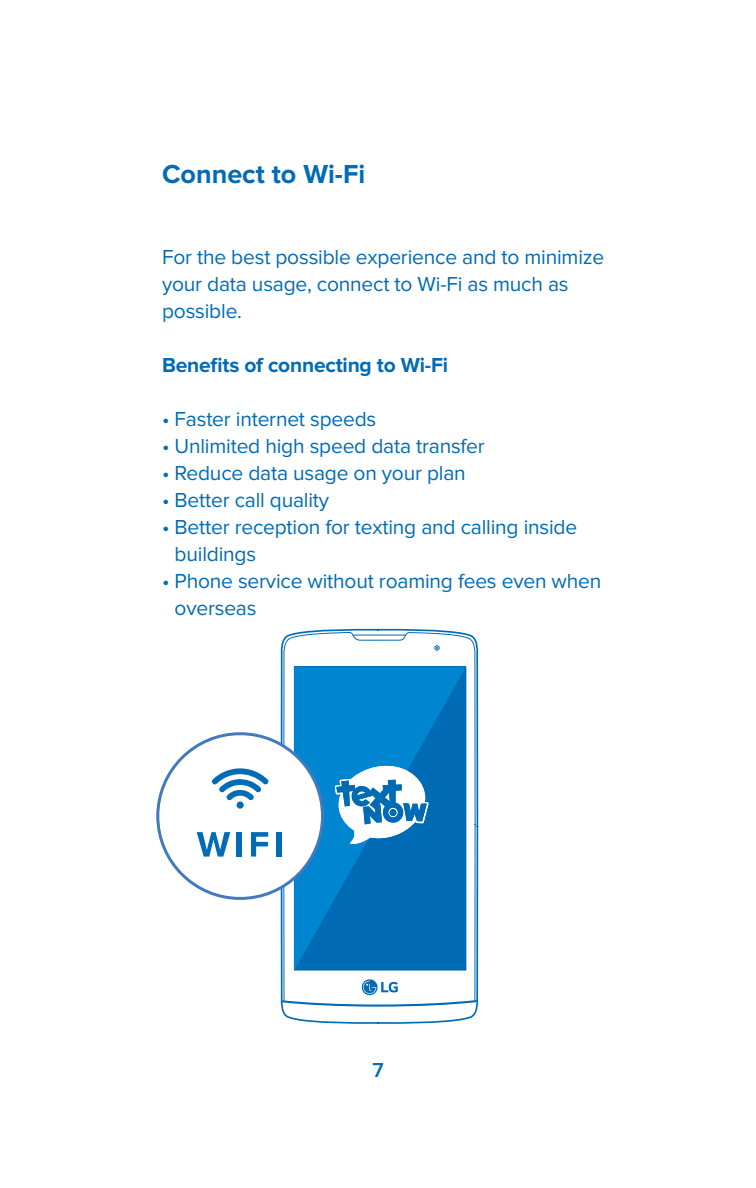
<style>
.page{position:relative;width:756px;height:1188px;background:#fff}
.page>*{position:absolute;margin:0;border:0;box-sizing:border-box;transform-origin:0 0}
.t1{font:700 27px "Proxima Nova";color:#006bb6}
.t2{font:21px/27px "Proxima Nova";letter-spacing:-.01em;color:#006bb6}
.t3{font:700 21px "Proxima Nova";letter-spacing:-.01em;color:#006bb6}
.t4{font:600 21px "Proxima Nova";color:#006bb6}
</style>
<div class="page">
<svg style="left:280px;top:640px;width:199px;height:373px;background:#73add6"></svg>
<svg style="left:283px;top:628px;width:193px;height:396px"></svg>
<svg style="left:294px;top:667px;width:172px;height:303px;background:#0076c0"></svg>
<hr style="left:353px;top:635px;width:53px;height:1px;background:#006bb5">
<svg style="left:435px;top:645px;width:4px;height:5px"></svg>
<svg style="left:335px;top:766px;width:94px;height:78px"></svg>
<svg style="left:280px;top:979px;width:199px;height:29px"></svg>
<svg style="left:156px;top:732px;width:168px;height:168px"></svg>
<p class="t1" style="left:162px;top:159px;width:205px">Connect to Wi-Fi</p>
<p class="t2" style="left:162px;top:244px;width:444px">For the best possible experience and to minimize your data usage, connect to Wi-Fi as much as possible.</p>
<p class="t3" style="left:162px;top:353px;width:288px">Benefits of connecting to Wi-Fi</p>
<p class="t2" style="left:162px;top:406px;width:216px">• Faster internet speeds</p>
<p class="t2" style="left:162px;top:433px;width:324px">• Unlimited high speed data transfer</p>
<p class="t2" style="left:162px;top:460px;width:305px">• Reduce data usage on your plan</p>
<p class="t2" style="left:162px;top:487px;width:169px">• Better call quality</p>
<p class="t2" style="left:175px;top:514px;width:404px;text-indent:-13px">• Better reception for texting and calling inside buildings</p>
<p class="t2" style="left:175px;top:568px;width:428px;text-indent:-13px">• Phone service without roaming fees even when overseas</p>
<p class="t4" style="left:372px;top:1058px;width:13px">7</p>
</div>
